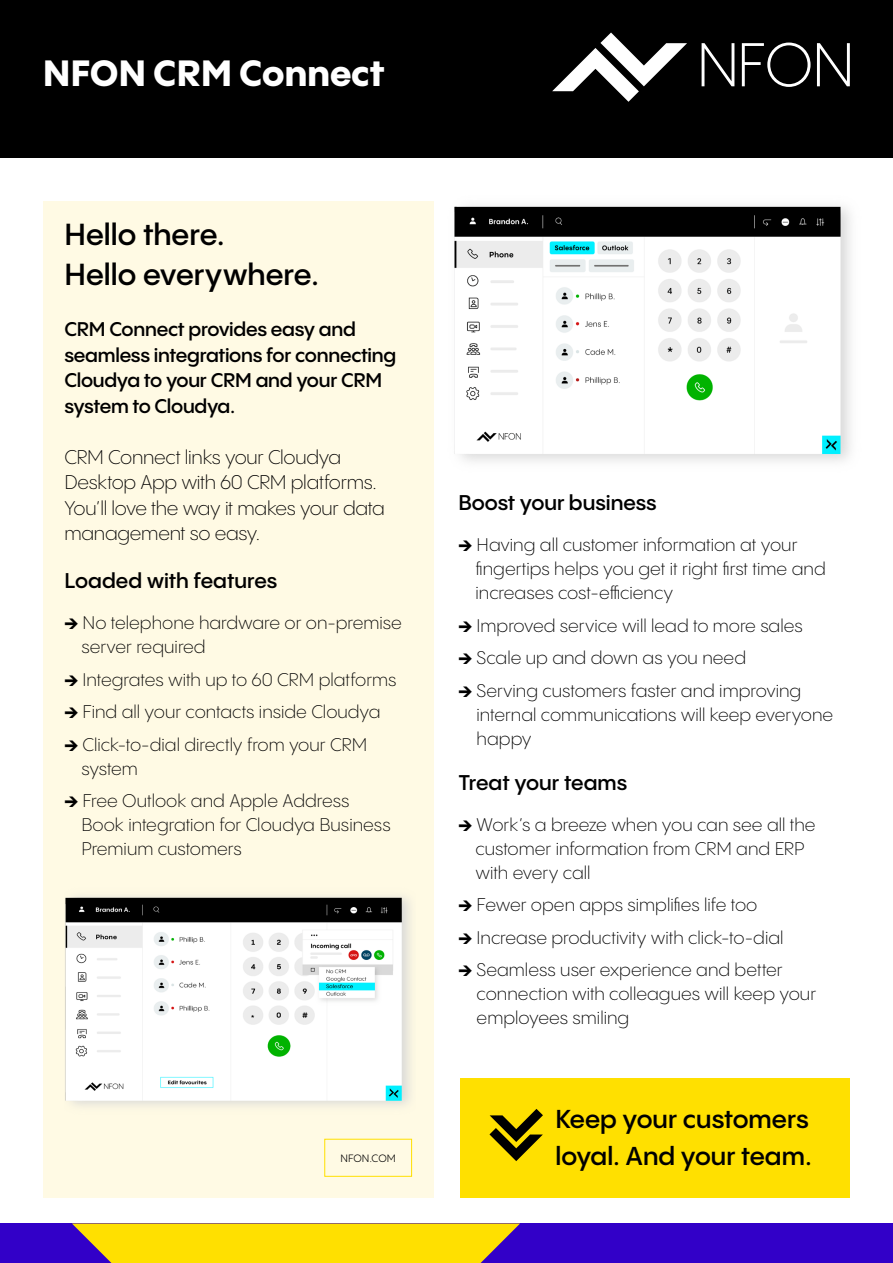
<style>
.page{position:relative;width:893px;height:1263px;background:#fff}
.page>*{position:absolute;margin:0;border:0;box-sizing:border-box;transform-origin:0 0}
.t1{font:800 36px "PP Pangram Sans";color:#fff}
.t2{font:600 30px/40.5px "PP Pangram Sans";color:#000}
.t3{font:600 25.5px/37.5px "PP Pangram Sans";color:#000}
.t4{font:600 21px "PP Pangram Sans";letter-spacing:-.005em;color:#000}
.t5{font:300 19.5px/25.5px "PP Pangram Sans";letter-spacing:-.015em;color:#000}
.t6{font:600 19.5px/25.5px "PP Pangram Sans";letter-spacing:-.015em;color:#000}
.t7{font:300 18px/24px "PP Pangram Sans";color:#000}
.t8{font:10.5px "PP Pangram Sans";color:#000}
.s1{font-weight:800}
</style>
<div class="page">
<div style="left:0;top:0;width:893px;height:158px;background:#000"></div>
<svg style="left:552px;top:33px;width:135px;height:69px"></svg>
<svg style="left:742px;top:43px;width:108px;height:44px"></svg>
<svg style="left:702px;top:43px;width:32px;height:43px"></svg>
<div style="left:0;top:1223px;width:893px;height:40px;background:#3200c8"></div>
<svg style="left:72px;top:1223px;width:448px;height:40px"></svg>
<div style="left:43px;top:201px;width:391px;height:997px;background:#fffae4"></div>
<div style="left:324px;top:1139px;width:88px;height:38px;border:1px solid #ffe000"></div>
<img style="left:65px;top:896px;width:346px;height:210px">
<div style="left:460px;top:1078px;width:389px;height:119px;background:#ffe000"></div>
<svg style="left:489px;top:1109px;width:54px;height:52px"></svg>
<img style="left:454px;top:206px;width:397px;height:256px">
<h1 class="t1" style="left:43px;top:50px;width:343px">NFON CRM Connect</h1>
<h2 class="t2" style="left:64px;top:213px;width:256px">Hello there.<br>Hello everywhere.</h2>
<p class="t6" style="left:64px;top:316px;width:333px">CRM Connect provides easy and seamless integrations for connecting<br>Cloudya to your CRM and your CRM system to Cloudya.</p>
<p class="t5" style="left:64px;top:444px;width:322px">CRM Connect links your Cloudya<br>Desktop App with 60 CRM platforms.<br>You’ll love the way it makes your data management so easy.</p>
<p class="t4" style="left:64px;top:568px;width:214px">Loaded with features</p>
<p class="t7" style="left:81px;top:611px;width:322px;text-indent:-17px"><span class="s1">→</span> No telephone hardware or on-premise server required</p>
<p class="t7" style="left:64px;top:667px;width:334px"><span class="s1">→</span> Integrates with up to 60 CRM platforms</p>
<p class="t7" style="left:64px;top:700px;width:318px"><span class="s1">→</span> Find all your contacts inside Cloudya</p>
<p class="t7" style="left:81px;top:732px;width:287px;text-indent:-17px"><span class="s1">→</span> Click-to-dial directly from your CRM system</p>
<p class="t7" style="left:81px;top:789px;width:311px;text-indent:-17px"><span class="s1">→</span> Free Outlook and Apple Address<br>Book integration for Cloudya Business<br>Premium customers</p>
<p class="t8" style="left:340px;top:1151px;width:57px">NFON.COM</p>
<p class="t4" style="left:458px;top:490px;width:200px">Boost your business</p>
<p class="t7" style="left:475px;top:533px;width:352px;text-indent:-17px"><span class="s1">→</span> Having all customer information at your fingertips helps you get it right first time and increases cost-efficiency</p>
<p class="t7" style="left:458px;top:613px;width:346px"><span class="s1">→</span> Improved service will lead to more sales</p>
<p class="t7" style="left:458px;top:646px;width:289px"><span class="s1">→</span> Scale up and down as you need</p>
<p class="t7" style="left:477px;top:678px;width:358px;text-indent:-18px"><span class="s1">→</span> Serving customers faster and improving internal communications will keep everyone happy</p>
<p class="t4" style="left:458px;top:769px;width:170px">Treat your teams</p>
<p class="t7" style="left:475px;top:812px;width:342px;text-indent:-17px"><span class="s1">→</span> Work’s a breeze when you can see all the customer information from CRM and ERP with every call</p>
<p class="t7" style="left:458px;top:893px;width:300px"><span class="s1">→</span> Fewer open apps simplifies life too</p>
<p class="t7" style="left:458px;top:925px;width:326px"><span class="s1">→</span> Increase productivity with click-to-dial</p>
<p class="t7" style="left:477px;top:958px;width:341px;text-indent:-18px"><span class="s1">→</span> Seamless user experience and better connection with colleagues will keep your employees smiling</p>
<h3 class="t3" style="left:555px;top:1100px;width:258px">Keep your customers loyal. And your team.</h3>
</div>
